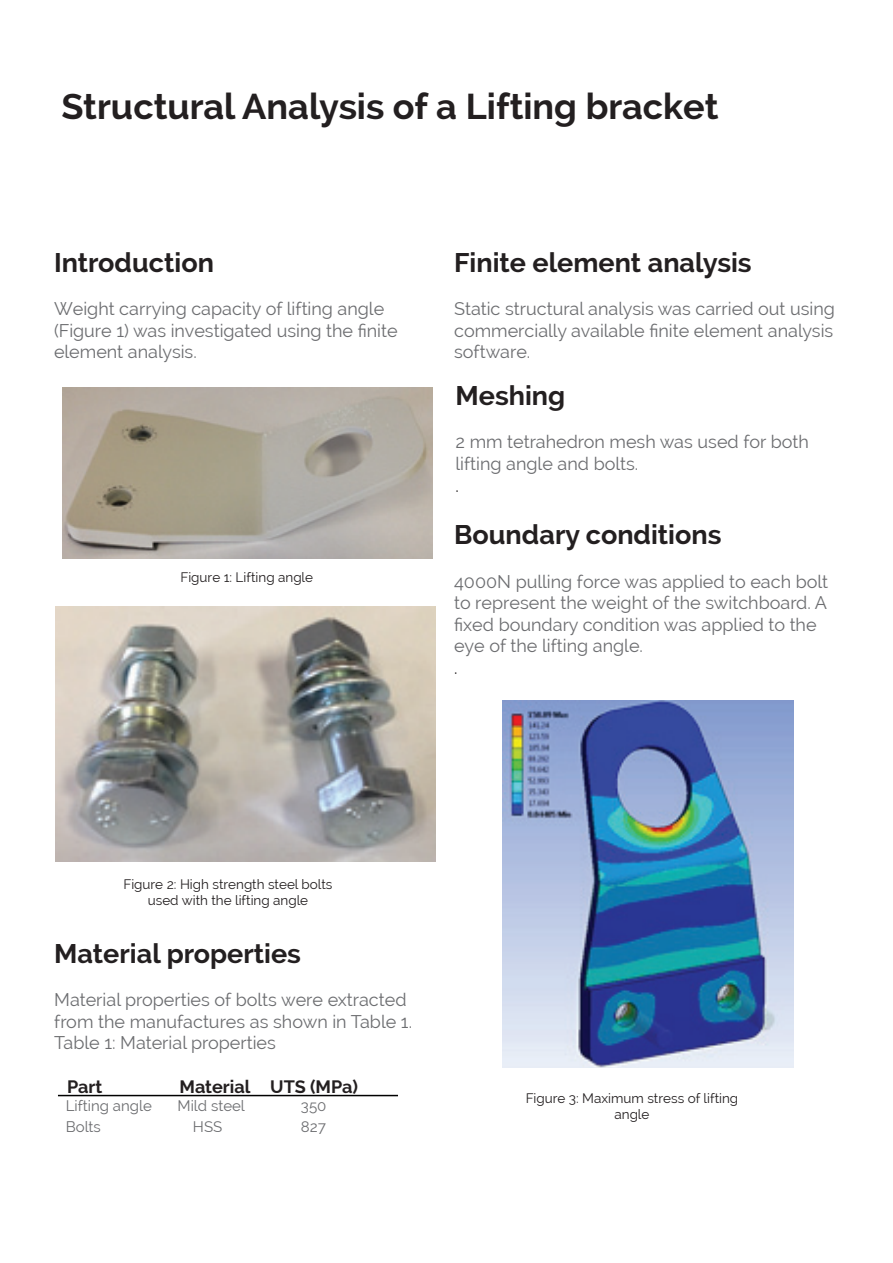
<style>
.page{position:relative;width:893px;height:1263px;background:#fff}
.page>*{position:absolute;margin:0;border:0;box-sizing:border-box;transform-origin:0 0}
.t1{font:700 36px "Raleway";color:#231f20}
.t2{font:700 27px "Raleway";color:#231f20}
.t3{font:18px/21.6px "Raleway";color:#6c6d70}
.t4{font:700 18px "Raleway";color:#231f20}
.t5{font:18px "Raleway";color:#231f20}
.t6{font:15px "Raleway";color:#6c6d70}
.t7{font:13.5px/16.2px "Raleway";color:#231f20;text-align:center}
</style>
<div class="page">
<hr style="left:58px;top:1095px;width:340px;height:1px;background:#000">
<img style="left:62px;top:388px;width:370px;height:170px">
<img style="left:55px;top:606px;width:381px;height:256px">
<img style="left:502px;top:700px;width:291px;height:367px">
<h1 class="t1" style="left:62px;top:86px;width:658px">Structural Analysis of a Lifting bracket</h1>
<h2 class="t2" style="left:54px;top:247px;width:161px">Introduction</h2>
<p class="t3" style="left:54px;top:298px;width:345px">Weight carrying capacity of lifting angle (Figure 1) was investigated using the finite element analysis.</p>
<p class="t7" style="left:180px;top:569px;width:134px">Figure 1: Lifting angle</p>
<h2 class="t2" style="left:454px;top:247px;width:299px">Finite element analysis</h2>
<p class="t3" style="left:454px;top:298px;width:382px;text-align:justify">Static structural analysis was carried out using commercially available finite element analysis software.</p>
<h2 class="t2" style="left:455px;top:380px;width:111px">Meshing</h2>
<p class="t3" style="left:455px;top:431px;width:355px">2 mm tetrahedron mesh was used for both lifting angle and bolts.</p>
<p class="t5" style="left:455px;top:475px;width:5px">.</p>
<h2 class="t2" style="left:454px;top:519px;width:269px">Boundary conditions</h2>
<p class="t3" style="left:454px;top:570px;width:375px">4000N pulling force was applied to each bolt to represent the weight of the switchboard. A fixed boundary condition was applied to the eye of the lifting angle.</p>
<p class="t5" style="left:454px;top:657px;width:5px">.</p>
<p class="t7" style="left:123px;top:876px;width:211px">Figure 2: High strength steel bolts used with the lifting angle</p>
<h2 class="t2" style="left:54px;top:938px;width:248px">Material properties</h2>
<p class="t3" style="left:54px;top:989px;width:359px">Material properties of bolts were extracted from the manufactures as shown in Table 1.<br>Table 1: Material properties</p>
<p class="t4" style="left:67px;top:1076px;width:37px">Part</p>
<p class="t4" style="left:179px;top:1076px;width:180px">Material UTS (MPa)</p>
<p class="t6" style="left:66px;top:1097px;width:88px">Lifting angle</p>
<p class="t6" style="left:178px;top:1097px;width:69px">Mild steel</p>
<p class="t6" style="left:301px;top:1097px;width:27px">350</p>
<p class="t6" style="left:66px;top:1118px;width:37px">Bolts</p>
<p class="t6" style="left:193px;top:1118px;width:31px">HSS</p>
<p class="t6" style="left:301px;top:1118px;width:27px">827</p>
<p class="t7" style="left:526px;top:1090px;width:214px">Figure 3: Maximum stress of lifting angle</p>
</div>
